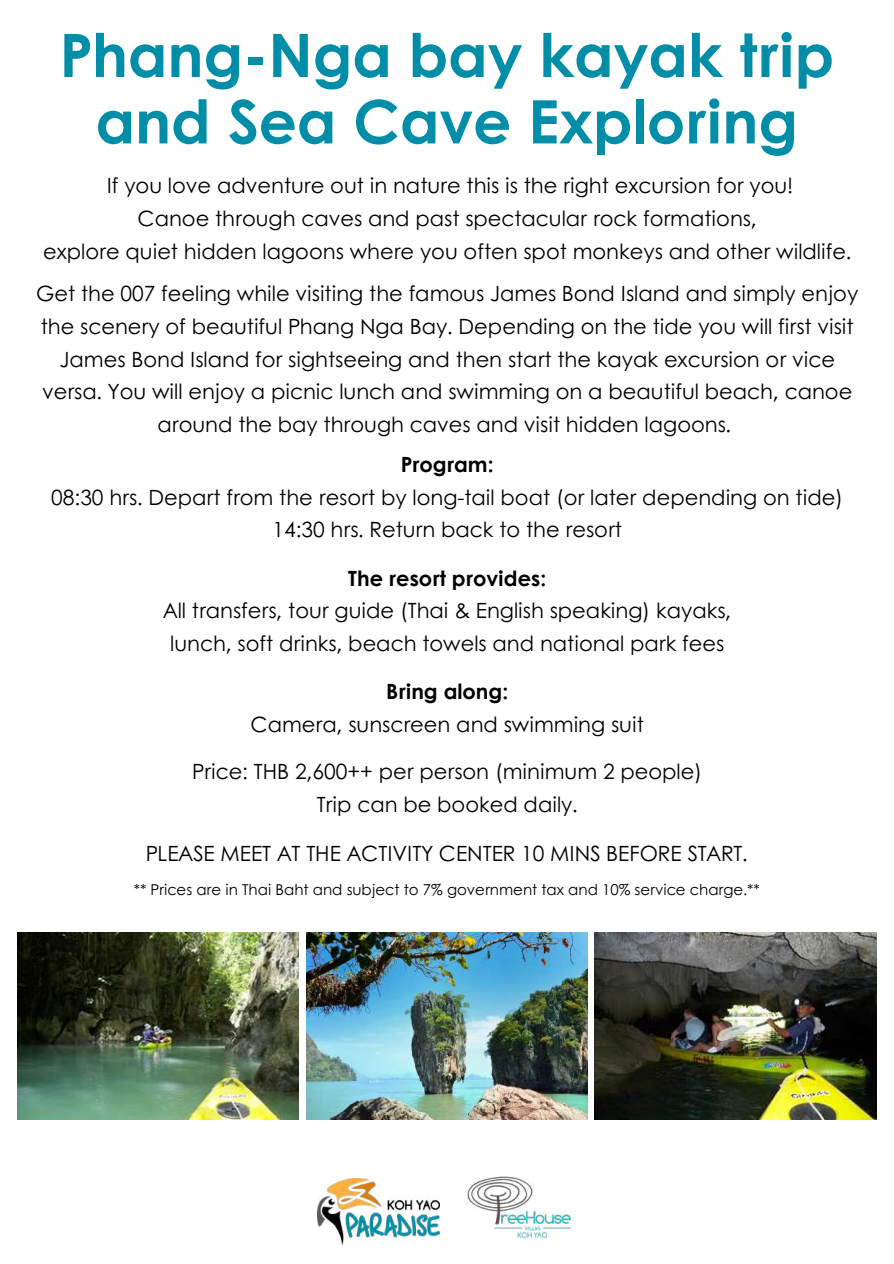
<style>
.page{position:relative;width:894px;height:1264px;background:#fff}
.page>*{position:absolute;margin:0;border:0;box-sizing:border-box;transform-origin:0 0}
.t1{font:700 60px/66.3px "Century Gothic";color:#008da8;text-align:center}
.t2{font:21px/32.7px "Century Gothic";color:#000;text-align:center}
.t3{font:700 21px "Century Gothic";color:#000}
.t4{font:15px "Century Gothic";color:#000}
</style>
<div class="page">
<img style="left:17px;top:932px;width:281px;height:187px">
<img style="left:594px;top:932px;width:281px;height:187px">
<img style="left:306px;top:932px;width:281px;height:187px">
<img style="left:467px;top:1176px;width:105px;height:64px">
<img style="left:317px;top:1178px;width:122px;height:66px">
<h1 class="t1" style="left:59px;top:19px;width:776px">Phang-Nga bay kayak trip and Sea Cave Exploring</h1>
<p class="t2" style="left:43px;top:168px;width:809px">If you love adventure out in nature this is the right excursion for you!<br>Canoe through caves and past spectacular rock formations,<br>explore quiet hidden lagoons where you often spot monkeys and other wildlife.</p>
<p class="t2" style="left:36px;top:276px;width:823px">Get the 007 feeling while visiting the famous James Bond Island and simply enjoy the scenery of beautiful Phang Nga Bay. Depending on the tide you will first visit James Bond Island for sightseeing and then start the kayak excursion or vice versa. You will enjoy a picnic lunch and swimming on a beautiful beach, canoe around the bay through caves and visit hidden lagoons.</p>
<p class="t3" style="left:400px;top:448px;width:94px">Program:</p>
<p class="t2" style="left:51px;top:479px;width:793px">08:30 hrs. Depart from the resort by long-tail boat (or later depending on tide)<br>14:30 hrs. Return back to the resort</p>
<p class="t3" style="left:348px;top:562px;width:199px">The resort provides:</p>
<p class="t2" style="left:163px;top:593px;width:569px">All transfers, tour guide (Thai &amp; English speaking) kayaks, lunch, soft drinks, beach towels and national park fees</p>
<p class="t3" style="left:386px;top:675px;width:124px">Bring along:</p>
<p class="t2" style="left:250px;top:707px;width:394px">Camera, sunscreen and swimming suit</p>
<p class="t2" style="left:192px;top:754px;width:511px">Price: THB 2,600++ per person (minimum 2 people)<br>Trip can be booked daily.</p>
<p class="t2" style="left:146px;top:836px;width:603px">PLEASE MEET AT THE ACTIVITY CENTER 10 MINS BEFORE START.</p>
<p class="t4" style="left:134px;top:878px;width:627px">** Prices are in Thai Baht and subject to 7% government tax and 10% service charge.**</p>
</div>
